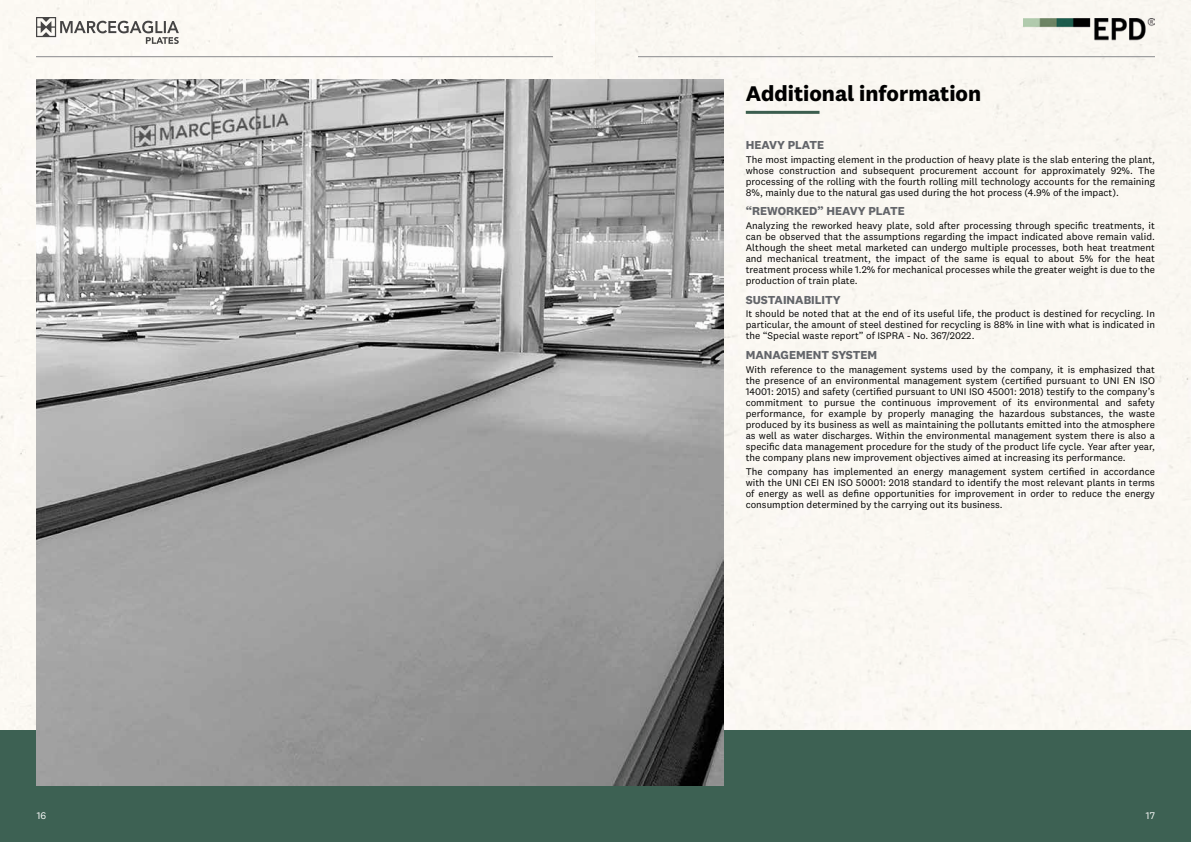
<style>
.page{position:relative;width:1191px;height:842px;background:#fff}
.page>*{position:absolute;margin:0;border:0;box-sizing:border-box;transform-origin:0 0}
.t1{font:700 22px "National 2";color:#000}
.t2{font:700 12px "National 2";color:#63656a}
.t3{font:10px/11px "National 2";color:#000;text-align:justify}
.t4{font:10px "National 2";color:#fff}
</style>
<div class="page">
<div style="left:0;top:0;width:1191px;height:730px;background:#fbf8f2"></div>
<img style="left:1023px;top:19px;width:132px;height:23px">
<hr style="left:36px;top:56px;width:517px;height:1px;background:#898a8d">
<hr style="left:638px;top:56px;width:517px;height:1px;background:#898a8d">
<svg style="left:36px;top:17px;width:143px;height:27px"></svg>
<div style="left:0;top:730px;width:1191px;height:112px;background:#3d6153"></div>
<hr style="left:746px;top:111px;width:73px;height:3px;background:#3d6153">
<img style="left:36px;top:79px;width:687px;height:706px">
<h1 class="t1" style="left:746px;top:80px;width:237px">Additional information</h1>
<p class="t2" style="left:746px;top:137px;width:80px">HEAVY PLATE</p>
<p class="t3" style="left:746px;top:154px;width:411px">The most impacting element in the production of heavy plate is the slab entering the plant, whose construction and subsequent procurement account for approximately 92%. The processing of the rolling with the fourth rolling mill technology accounts for the remaining 8%, mainly due to the natural gas used during the hot process (4.9% of the impact).</p>
<p class="t2" style="left:746px;top:204px;width:161px">“REWORKED” HEAVY PLATE</p>
<p class="t3" style="left:746px;top:220px;width:411px">Analyzing the reworked heavy plate, sold after processing through specific treatments, it can be observed that the assumptions regarding the impact indicated above remain valid.<br>Although the sheet metal marketed can undergo multiple processes, both heat treatment and mechanical treatment, the impact of the same is equal to about 5% for the heat treatment process while 1.2% for mechanical processes while the greater weight is due to the production of train plate.</p>
<p class="t2" style="left:746px;top:292px;width:96px">SUSTAINABILITY</p>
<p class="t3" style="left:746px;top:308px;width:411px">It should be noted that at the end of its useful life, the product is destined for recycling. In particular, the amount of steel destined for recycling is 88% in line with what is indicated in the “Special waste report” of ISPRA - No. 367/2022.</p>
<p class="t2" style="left:746px;top:347px;width:133px">MANAGEMENT SYSTEM</p>
<p class="t3" style="left:746px;top:364px;width:411px">With reference to the management systems used by the company, it is emphasized that the presence of an environmental management system (certified pursuant to UNI EN ISO 14001: 2015) and safety (certified pursuant to UNI ISO 45001: 2018) testify to the company’s commitment to pursue the continuous improvement of its environmental and safety performance, for example by properly managing the hazardous substances, the waste produced by its business as well as maintaining the pollutants emitted into the atmosphere as well as water discharges. Within the environmental management system there is also a specific data management procedure for the study of the product life cycle. Year after year, the company plans new improvement objectives aimed at increasing its performance.</p>
<p class="t3" style="left:746px;top:466px;width:411px">The company has implemented an energy management system certified in accordance with the UNI CEI EN ISO 50001: 2018 standard to identify the most relevant plants in terms of energy as well as define opportunities for improvement in order to reduce the energy consumption determined by the carrying out its business.</p>
<p class="t4" style="left:37px;top:809px;width:11px">16</p>
<p class="t4" style="left:1146px;top:809px;width:10px">17</p>
</div>
